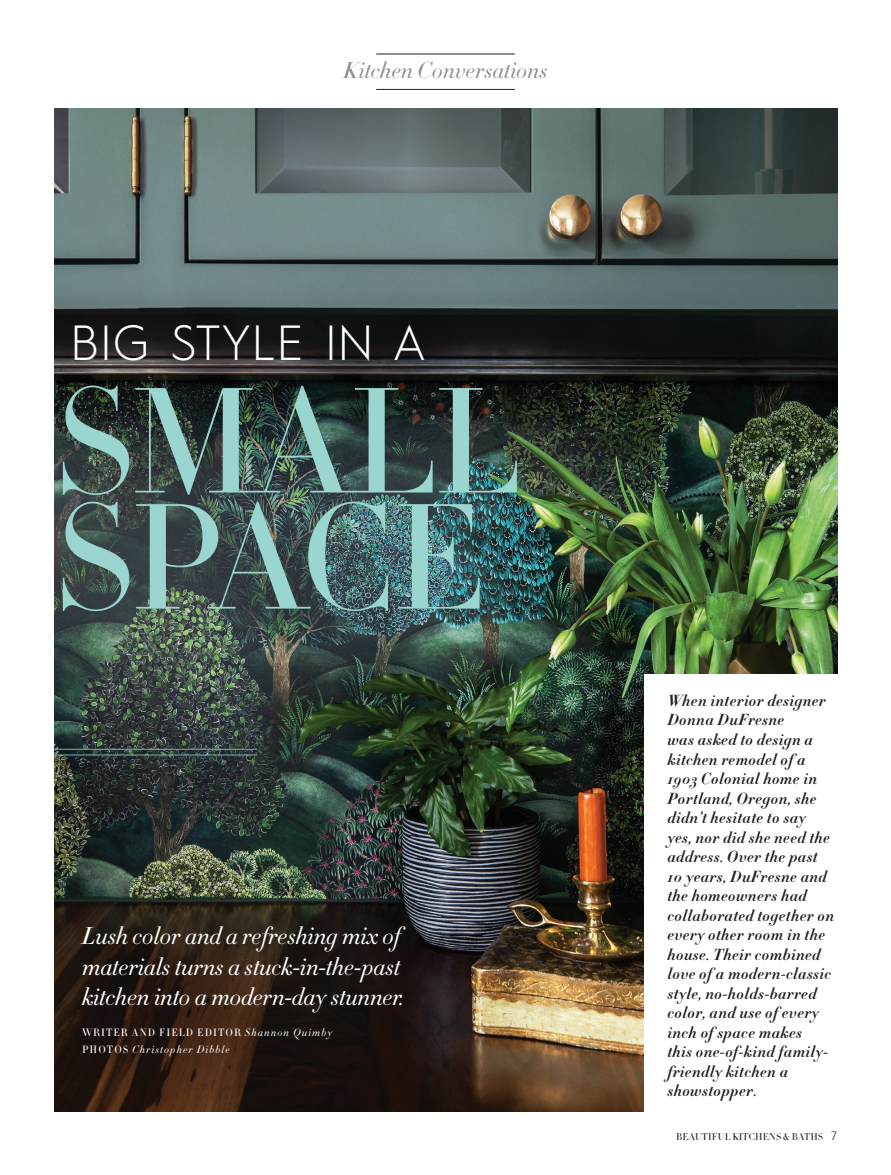
<style>
.page{position:relative;width:891px;height:1175px;background:#fff}
.page>*{position:absolute;margin:0;border:0;box-sizing:border-box;transform-origin:0 0}
.t1{font:300 147.3px/116.1px "HTF Didot L24";letter-spacing:-.025em;color:#9ad6cf}
.t2{font:300 49.5px "Hurme Geometric Sans 1";letter-spacing:.01em;color:#fff}
.t3{font:italic 300 24px/30.8px "HTF Didot L11";letter-spacing:-.01em;color:#fff}
.t4{font:italic 300 22.5px "HTF Didot L24";letter-spacing:.01em;color:#8a8c8f}
.t5{font:italic 700 15.75px/19.5px "HTF Didot B11";letter-spacing:.02em;color:#231f20}
.t6{font:italic 300 10.5px/16.5px "HTF Didot L11";letter-spacing:.1em;color:#fff}
.t7{font:300 9.75px "HTF Didot L24";letter-spacing:.01em;color:#231f20}
.s1{font-style:normal}
.s2{font-family:"Avenir LT Std";font-size:12px}
</style>
<div class="page">
<img style="left:54px;top:108px;width:783px;height:1003px">
<div style="left:644px;top:674px;width:204px;height:448px;background:#fff"></div>
<hr style="left:376px;top:89px;width:139px;height:1px;background:#231f20">
<hr style="left:376px;top:54px;width:139px;height:1px;background:#231f20">
<hr style="left:54px;top:749px;width:203px;height:1px;background:#6db7b0">
<hr style="left:54px;top:754px;width:203px;height:1px;background:#6db7b0">
<h3 class="t4" style="left:344px;top:54px;width:205px">Kitchen Conversations</h3>
<h2 class="t2" style="left:70px;top:308px;width:357px">BIG STYLE IN A</h2>
<h1 class="t1" style="left:54px;top:382px;width:468px">SMALL<br>SPACE</h1>
<h3 class="t3" style="left:82px;top:919px;width:323px">Lush color and a refreshing mix of materials turns a stuck-in-the-past kitchen into a modern-day stunner.</h3>
<p class="t6" style="left:82px;top:1024px;width:252px"><span class="s1">WRITER AND FIELD EDITOR</span> Shannon Quimby<br><span class="s1">PHOTOS</span> Christopher Dibble</p>
<p class="t5" style="left:667px;top:690px;width:168px">When interior designer<br>Donna DuFresne<br>was asked to design a kitchen remodel of a<br>1903 Colonial home in<br>Portland, Oregon, she didn’t hesitate to say<br>yes, nor did she need the address. Over the past<br>10 years, DuFresne and the homeowners had collaborated together on every other room in the house. Their combined love of a modern-classic style, no-holds-barred color, and use of every inch of space makes<br>this one-of-kind family&shy;friendly kitchen a showstopper.</p>
<p class="t7" style="left:676px;top:1129px;width:163px">BEAUTIFUL KITCHENS &amp; BATHS <span class="s2">7</span></p>
</div>
